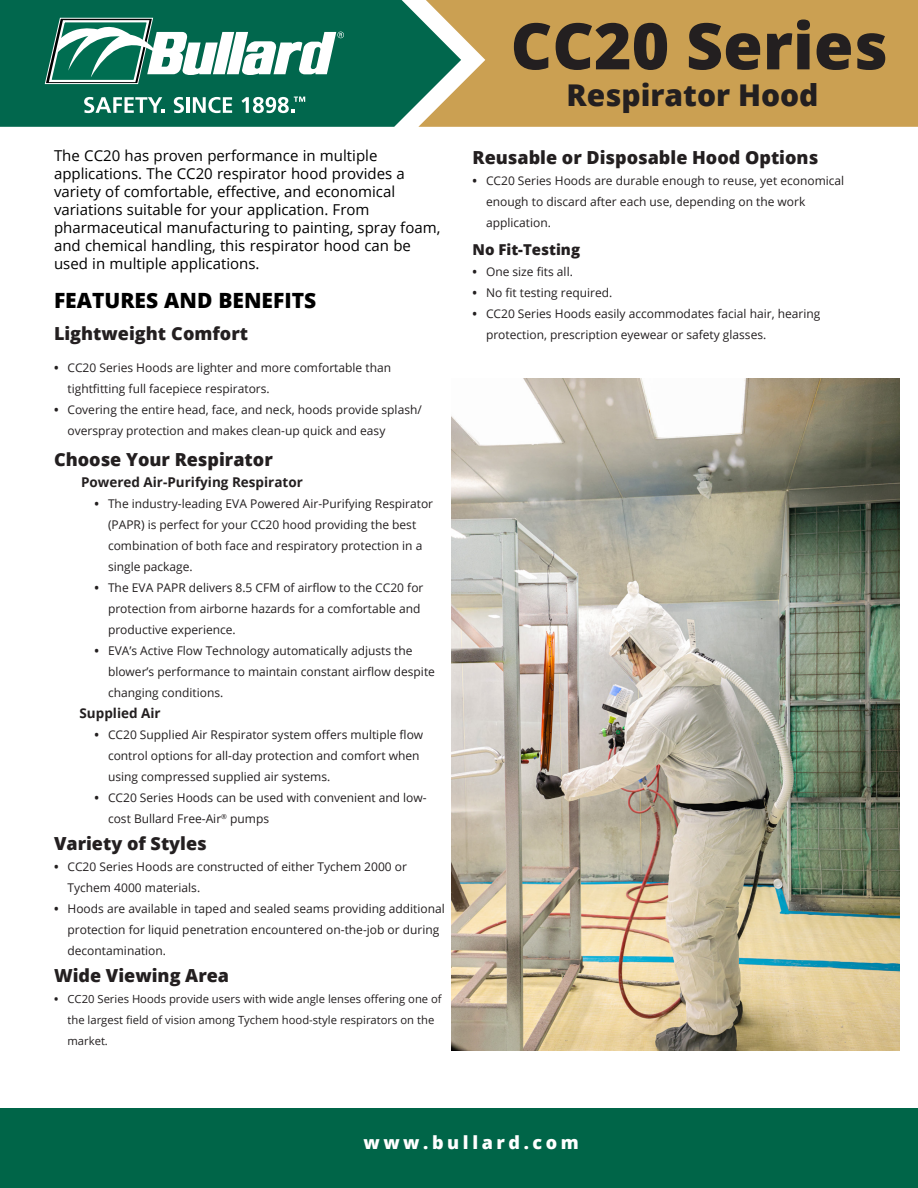
<style>
.page{position:relative;width:918px;height:1188px;background:#fff}
.page>*{position:absolute;margin:0;border:0;box-sizing:border-box;transform-origin:0 0}
.t1{font:800 64.2px "Open Sans";color:#231f20}
.t2{font:800 30px "Open Sans";color:#231f20}
.BODY{font:800 21px "Open Sans";color:#000}
.BODY-2{font:800 18px "Open Sans";color:#231f20}
.t3{font:800 18px "Open Sans";letter-spacing:.2em;color:#fff}
.BODY-3{font:15px/18px "Open Sans";color:#000}
.t4{font:800 15px "Open Sans";color:#231f20}
.t5{font:700 13.5px "Open Sans";color:#231f20}
.t6{font:12px/21px "Open Sans";color:#231f20}
.t7{font:11.25px/21px "Open Sans";color:#231f20}
.s1{font-weight:700}
</style>
<div class="page">
<div style="left:1px;top:1108px;width:917px;height:80px;background:#006548"></div>
<div style="left:0;top:0;width:418px;height:127px;background:#01674d"></div>
<svg style="left:418px;top:0;width:500px;height:127px;background:#c6a259"></svg>
<svg style="left:45px;top:18px;width:299px;height:66px"></svg>
<svg style="left:84px;top:97px;width:81px;height:16px"></svg>
<svg style="left:174px;top:97px;width:10px;height:16px"></svg>
<hr style="left:187px;top:97px;width:3px;height:16px;background:#fff">
<svg style="left:193px;top:97px;width:39px;height:16px"></svg>
<svg style="left:241px;top:97px;width:64px;height:16px"></svg>
<img style="left:451px;top:379px;width:448px;height:671px">
<p class="BODY-3" style="left:54px;top:147px;width:388px">The CC20 has proven performance in multiple applications. The CC20 respirator hood provides a variety of comfortable, effective, and economical variations suitable for your application. From pharmaceutical manufacturing to painting, spray foam, and chemical handling, this respirator hood can be used in multiple applications.</p>
<p class="BODY" style="left:54px;top:285px;width:264px">FEATURES AND BENEFITS</p>
<p class="BODY-2" style="left:54px;top:320px;width:196px">Lightweight Comfort</p>
<p class="t6" style="left:68px;top:357px;width:325px;text-indent:-14px"><span class="s1">•</span> CC20 Series Hoods are lighter and more comfortable than tightfitting full facepiece respirators.</p>
<p class="t6" style="left:68px;top:399px;width:356px;text-indent:-14px"><span class="s1">•</span> Covering the entire head, face, and neck, hoods provide splash/ overspray protection and makes clean-up quick and easy</p>
<p class="BODY-2" style="left:54px;top:446px;width:220px">Choose Your Respirator</p>
<p class="t5" style="left:81px;top:473px;width:223px">Powered Air-Purifying Respirator</p>
<p class="t6" style="left:108px;top:493px;width:327px;text-indent:-14px"><span class="s1">•</span> The industry-leading EVA Powered Air-Purifying Respirator (PAPR) is perfect for your CC20 hood providing the best combination of both face and respiratory protection in a single package.</p>
<p class="t6" style="left:108px;top:577px;width:317px;text-indent:-14px"><span class="s1">•</span> The EVA PAPR delivers 8.5 CFM of airflow to the CC20 for protection from airborne hazards for a comfortable and productive experience.</p>
<p class="t6" style="left:108px;top:640px;width:328px;text-indent:-14px"><span class="s1">•</span> EVA’s Active Flow Technology automatically adjusts the blower’s performance to maintain constant airflow despite changing conditions.</p>
<p class="t5" style="left:80px;top:704px;width:83px">Supplied Air</p>
<p class="t6" style="left:108px;top:724px;width:317px;text-indent:-14px"><span class="s1">•</span> CC20 Supplied Air Respirator system offers multiple flow control options for all-day protection and comfort when using compressed supplied air systems.</p>
<p class="t6" style="left:108px;top:787px;width:320px;text-indent:-14px"><span class="s1">•</span> CC20 Series Hoods can be used with convenient and low&shy;cost Bullard Free-Air<sup>®</sup> pumps</p>
<p class="BODY-2" style="left:54px;top:830px;width:154px">Variety of Styles</p>
<p class="t6" style="left:68px;top:856px;width:341px;text-indent:-14px"><span class="s1">•</span> CC20 Series Hoods are constructed of either Tychem 2000 or<br>Tychem 4000 materials.</p>
<p class="t6" style="left:68px;top:898px;width:379px;text-indent:-14px"><span class="s1">•</span> Hoods are available in taped and sealed seams providing additional protection for liquid penetration encountered on-the-job or during decontamination.</p>
<p class="BODY-2" style="left:54px;top:962px;width:177px">Wide Viewing Area</p>
<p class="t7" style="left:68px;top:988px;width:376px;text-indent:-14px"><span class="s1">•</span> CC20 Series Hoods provide users with wide angle lenses offering one of the largest field of vision among Tychem hood-style respirators on the market.</p>
<p class="t1" style="left:511px;top:-3px;width:379px">CC20 Series</p>
<p class="t2" style="left:567px;top:72px;width:253px">Respirator Hood</p>
<p class="BODY-2" style="left:472px;top:144px;width:347px">Reusable or Disposable Hood Options</p>
<p class="t6" style="left:486px;top:170px;width:360px;text-indent:-14px"><span class="s1">•</span> CC20 Series Hoods are durable enough to reuse, yet economical enough to discard after each use, depending on the work application.</p>
<p class="t4" style="left:472px;top:238px;width:109px">No Fit-Testing</p>
<p class="t6" style="left:472px;top:261px;width:102px"><span class="s1">•</span> One size fits all.</p>
<p class="t6" style="left:472px;top:282px;width:141px"><span class="s1">•</span> No fit testing required.</p>
<p class="t6" style="left:486px;top:303px;width:336px;text-indent:-14px"><span class="s1">•</span> CC20 Series Hoods easily accommodates facial hair, hearing protection, prescription eyewear or safety glasses.</p>
<p class="t3" style="left:363px;top:1128px;width:217px">www.bullard.com</p>
</div>
